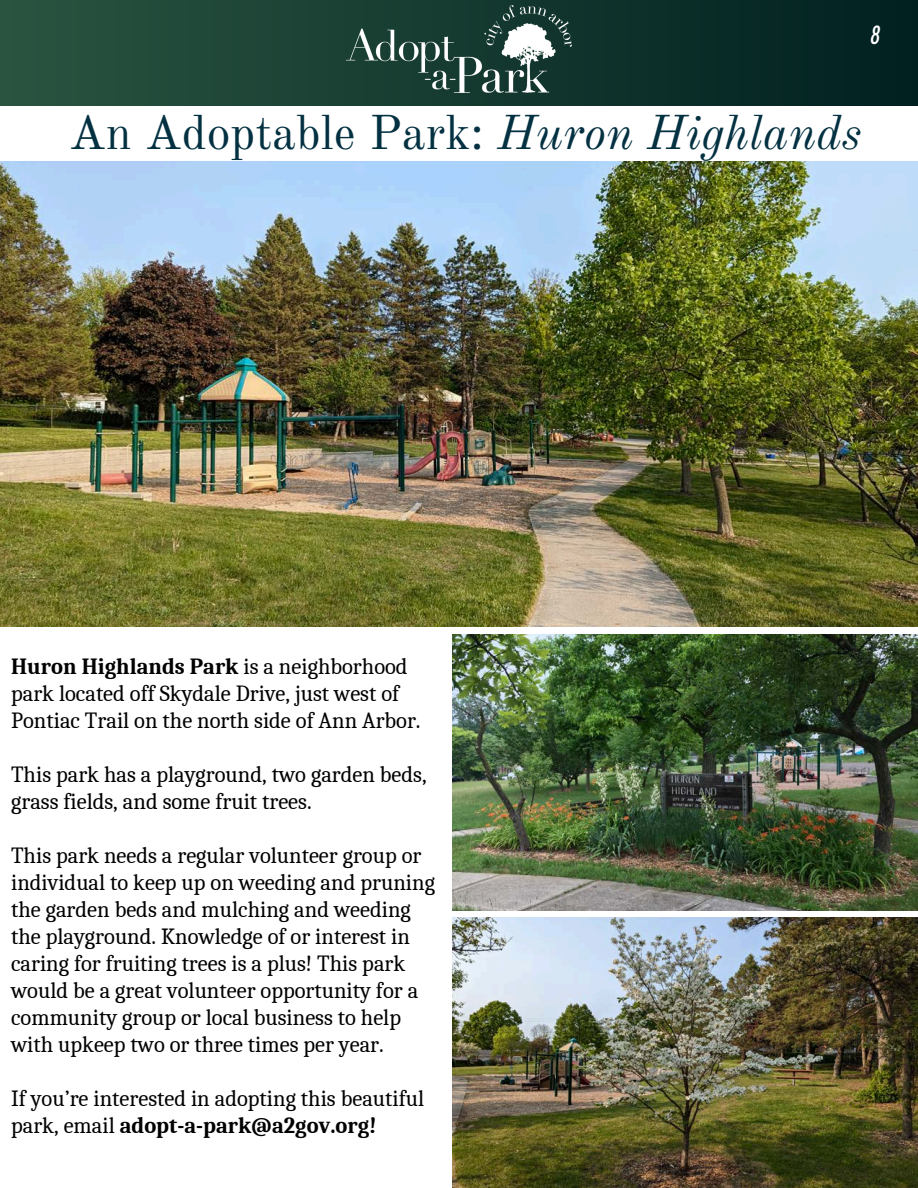
<style>
.page{position:relative;width:918px;height:1188px;background:#fff}
.page>*{position:absolute;margin:0;border:0;box-sizing:border-box;transform-origin:0 0}
.t1{font:48px "Old Standard";color:#033141}
.t2{font:italic 700 25.5px "Economica";color:#fff}
.t3{font:22.5px/27px "Caladea";color:#000}
.s1{font-style:italic}
.s2{font-weight:700}
</style>
<div class="page">
<div style="left:0;top:0;width:918px;height:105px;background:linear-gradient(to right,#2b5541,#022221)"></div>
<img style="left:346px;top:6px;width:225px;height:86px">
<img style="left:0;top:162px;width:918px;height:465px">
<img style="left:453px;top:918px;width:465px;height:270px">
<img style="left:453px;top:634px;width:465px;height:276px">
<p class="t2" style="left:869px;top:20px;width:12px">8</p>
<p class="t1" style="left:69px;top:104px;width:794px">An Adoptable Park: <span class="s1">Huron Highlands</span></p>
<p class="t3" style="left:11px;top:653px;width:411px"><span class="s2">Huron Highlands Park</span> is a neighborhood park located off Skydale Drive, just west of<br>Pontiac Trail on the north side of Ann Arbor.</p>
<p class="t3" style="left:11px;top:761px;width:417px">This park has a playground, two garden beds, grass fields, and some fruit trees.</p>
<p class="t3" style="left:11px;top:842px;width:425px">This park needs a regular volunteer group or individual to keep up on weeding and pruning the garden beds and mulching and weeding the playground. Knowledge of or interest in caring for fruiting trees is a plus! This park would be a great volunteer opportunity for a community group or local business to help with upkeep two or three times per year.</p>
<p class="t3" style="left:11px;top:1085px;width:415px">If you’re interested in adopting this beautiful park, email <span class="s2">adopt-a-park@a2gov.org!</span></p>
</div>
